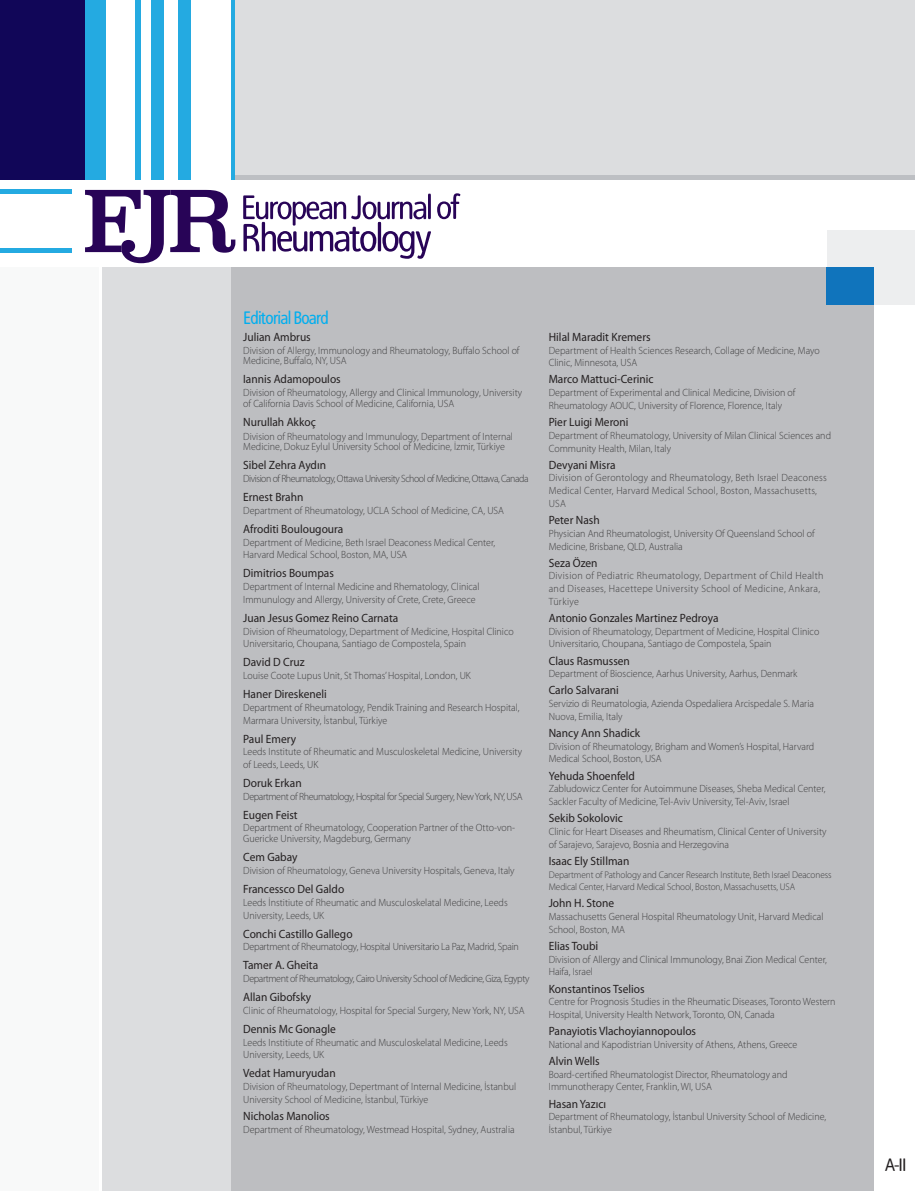
<style>
.page{position:relative;width:915px;height:1191px;background:#fff}
.page>*{position:absolute;margin:0;border:0;box-sizing:border-box;transform-origin:0 0}
.t1{font:18px "Rotokas";letter-spacing:-.04em;color:#00aeef;scale:.95 1}
.t2{font:18px "Rotokas";color:#231f20}
.t3{font:12px "Myriad Pro";color:#231f20;scale:.95 1}
.t4{font:300 10.5px/12.8px "Myriad Pro";color:#3e3e3f;scale:.95 1}
.t5{font:300 10.5px "Myriad Pro";letter-spacing:-.04em;color:#3e3e3f;scale:.95 1}
.t6{font:300 10.5px/12.8px "Myriad Pro";letter-spacing:.035em;color:#3e3e3f;scale:.95 1}
.t7{font:300 10.5px/12.8px "Myriad Pro";letter-spacing:.025em;color:#3e3e3f;scale:.95 1}
.t8{font:300 10.5px "Myriad Pro";letter-spacing:-.045em;color:#3e3e3f;scale:.94 1}
.t9{font:300 10.5px "Myriad Pro";letter-spacing:-.025em;color:#3e3e3f;scale:.95 1}
.t10{font:300 9.75px/12.8px "Myriad Pro";letter-spacing:-.01em;color:#3e3e3f;scale:.95 1}
.s1{font-size:12.75px}
</style>
<div class="page">
<div style="left:0;top:0;width:92px;height:179px;background:#110658"></div>
<div style="left:85px;top:0;width:20px;height:179px;background:#24aae1"></div>
<div style="left:135px;top:0;width:6px;height:179px;background:#24aae1"></div>
<div style="left:151px;top:0;width:12px;height:179px;background:#24aae1"></div>
<div style="left:178px;top:0;width:12px;height:179px;background:#24aae1"></div>
<hr style="left:231px;top:0;width:4px;height:179px;background:#24aae1">
<div style="left:235px;top:0;width:679px;height:179px;background:#dcdddf"></div>
<hr style="left:235px;top:175px;width:679px;height:4px;background:#bdbfc3">
<hr style="left:0;top:190px;width:71px;height:4px;background:#24aae1">
<hr style="left:0;top:248px;width:71px;height:4px;background:#24aae1">
<svg style="left:85px;top:190px;width:150px;height:73px"></svg>
<svg style="left:437px;top:193px;width:23px;height:26px"></svg>
<svg style="left:243px;top:194px;width:188px;height:65px"></svg>
<div style="left:826px;top:230px;width:88px;height:75px;background:#edeeef"></div>
<div style="left:102px;top:267px;width:145px;height:924px;background:#dcdddf"></div>
<div style="left:0;top:268px;width:99px;height:923px;background:#f2f3f4"></div>
<div style="left:231px;top:268px;width:642px;height:923px;background:#bdbec1"></div>
<div style="left:825px;top:268px;width:48px;height:37px;background:#1074bc"></div>
<h1 class="t1" style="left:243px;top:307px;width:92px">Editorial Board</h1>
<p class="t3" style="left:243px;top:329px;width:73px">Julian Ambrus</p>
<p class="t4" style="left:243px;top:345px;width:292px;line-height:10.6px">Division of Allergy, Immunology and Rheumatology, Buffalo School of<br>Medicine, Buffalo, NY, USA</p>
<p class="t3" style="left:243px;top:372px;width:104px">Iannis Adamopoulos</p>
<p class="t4" style="left:243px;top:387px;width:295px;line-height:10.6px">Division of Rheumatology, Allergy and Clinical Immunology, University of California Davis School of Medicine, California, USA</p>
<p class="t3" style="left:243px;top:414px;width:78px">Nurullah Akkoç</p>
<p class="t4" style="left:243px;top:431px;width:285px;line-height:10.6px">Division of Rheumatology and Immunulogy, Department of Internal<br>Medicine, Dokuz Eylul University School of Medicine, İzmir, Türkiye</p>
<p class="t3" style="left:243px;top:458px;width:89px">Sibel Zehra Aydın</p>
<p class="t8" style="left:243px;top:472px;width:305px">Division of Rheumatology, Ottawa University School of Medicine, Ottawa, Canada</p>
<p class="t3" style="left:243px;top:489px;width:65px">Ernest Brahn</p>
<p class="t4" style="left:243px;top:504px;width:276px">Department of Rheumatology, UCLA School of Medicine, CA, USA</p>
<p class="t3" style="left:243px;top:521px;width:107px">Afroditi Boulougoura</p>
<p class="t4" style="left:243px;top:535px;width:267px">Department of Medicine, Beth Israel Deaconess Medical Center,<br>Harvard Medical School, Boston, MA, USA</p>
<p class="t3" style="left:243px;top:566px;width:97px">Dimitrios Boumpas</p>
<p class="t4" style="left:243px;top:580px;width:250px">Department of Internal Medicine and Rhematology, Clinical<br>Immunulogy and Allergy, University of Crete, Crete, Greece</p>
<p class="t3" style="left:243px;top:610px;width:165px">Juan Jesus Gomez Reino Carnata</p>
<p class="t4" style="left:243px;top:624px;width:286px">Division of Rheumatology, Department of Medicine, Hospital Clinico<br>Universitario, Choupana, Santiago de Compostela, Spain</p>
<p class="t3" style="left:243px;top:655px;width:66px">David D Cruz</p>
<p class="t4" style="left:243px;top:669px;width:241px">Louise Coote Lupus Unit, St Thomas’ Hospital, London, UK</p>
<p class="t3" style="left:243px;top:686px;width:90px">Haner Direskeneli</p>
<p class="t4" style="left:243px;top:701px;width:292px">Department of Rheumatology, Pendik Training and Research Hospital,<br>Marmara University, İstanbul, Türkiye</p>
<p class="t3" style="left:243px;top:731px;width:57px">Paul Emery</p>
<p class="t4" style="left:243px;top:745px;width:295px">Leeds Institute of Rheumatic and Musculoskeletal Medicine, University of Leeds, Leeds, UK</p>
<p class="t3" style="left:243px;top:775px;width:63px">Doruk Erkan</p>
<p class="t5" style="left:243px;top:790px;width:295px">Department of Rheumatology, Hospital for Special Surgery, New York, NY, USA</p>
<p class="t3" style="left:243px;top:807px;width:59px">Eugen Feist</p>
<p class="t4" style="left:243px;top:821px;width:288px;line-height:11.7px">Department of Rheumatology, Cooperation Partner of the Otto-von-<br>Guericke University, Magdeburg, Germany</p>
<p class="t3" style="left:243px;top:850px;width:59px">Cem Gabay</p>
<p class="t4" style="left:243px;top:864px;width:287px">Division of Rheumatology, Geneva University Hospitals, Geneva, Italy</p>
<p class="t3" style="left:243px;top:881px;width:108px">Francessco Del Galdo</p>
<p class="t4" style="left:243px;top:896px;width:280px">Leeds İnstitiute of Rheumatic and Musculoskelatal Medicine, Leeds<br>University, Leeds, UK</p>
<p class="t3" style="left:243px;top:926px;width:117px">Conchi Castillo Gallego</p>
<p class="t9" style="left:243px;top:940px;width:291px">Department of Rheumatology, Hospital Universitario La Paz, Madrid, Spain</p>
<p class="t3" style="left:243px;top:957px;width:80px">Tamer A. Gheita</p>
<p class="t5" style="left:243px;top:972px;width:303px">Department of Rheumatology, Cairo University School of Medicine, Giza, Egypty</p>
<p class="t3" style="left:243px;top:989px;width:73px">Allan Gibofsky</p>
<p class="t4" style="left:243px;top:1003px;width:298px">Clinic of Rheumatology, Hospital for Special Surgery, New York, NY, USA</p>
<p class="t3" style="left:243px;top:1021px;width:99px">Dennis Mc Gonagle</p>
<p class="t4" style="left:243px;top:1035px;width:280px">Leeds Institiute of Rheumatic and Musculoskelatal Medicine, Leeds<br>University, Leeds, UK</p>
<p class="t3" style="left:243px;top:1065px;width:99px">Vedat Hamuryudan</p>
<p class="t4" style="left:243px;top:1080px;width:289px">Division of Rheumatology, Depertmant of Internal Medicine, İstanbul<br>University School of Medicine, İstanbul, Türkiye</p>
<p class="t3" style="left:243px;top:1108px;width:93px">Nicholas Manolios</p>
<p class="t4" style="left:243px;top:1123px;width:287px">Department of Rheumatology, Westmead Hospital, Sydney, Australia</p>
<p class="t3" style="left:548px;top:329px;width:109px">Hilal Maradit Kremers</p>
<p class="t4" style="left:548px;top:343px;width:287px">Department of Health Sciences Research, Collage of Medicine, Mayo<br>Clinic, Minnesota, USA</p>
<p class="t3" style="left:548px;top:372px;width:112px">Marco Mattuci-Cerinic</p>
<p class="t4" style="left:548px;top:386px;width:261px">Department of Experimental and Clinical Medicine, Division of<br>Rheumatology AOUC, University of Florence, Florence, Italy</p>
<p class="t3" style="left:548px;top:414px;width:85px">Pier Luigi Meroni</p>
<p class="t4" style="left:548px;top:429px;width:298px">Department of Rheumatology, University of Milan Clinical Sciences and<br>Community Health, Milan, Italy</p>
<p class="t3" style="left:548px;top:457px;width:72px">Devyani Misra</p>
<p class="t7" style="left:548px;top:471px;width:294px">Division of Gerontology and Rheumatology, Beth Israel Deaconess<br>Medical Center, Harvard Medical School, Boston, Massachusetts,<br>USA</p>
<p class="t3" style="left:548px;top:512px;width:55px">Peter Nash</p>
<p class="t4" style="left:548px;top:527px;width:281px">Physician And Rheumatologist, University Of Queensland School of<br>Medicine, Brisbane, QLD, Australia</p>
<p class="t3" style="left:548px;top:555px;width:53px">Seza Özen</p>
<p class="t6" style="left:548px;top:569px;width:290px">Division of Pediatric Rheumatology, Department of Child Health and Diseases, Hacettepe University School of Medicine, Ankara,<br>Türkiye</p>
<p class="t3" style="left:548px;top:610px;width:180px">Antonio Gonzales Martinez Pedroya</p>
<p class="t4" style="left:548px;top:624px;width:286px">Division of Rheumatology, Department of Medicine, Hospital Clinico<br>Universitario, Choupana, Santiago de Compostela, Spain</p>
<p class="t3" style="left:548px;top:653px;width:87px">Claus Rasmussen</p>
<p class="t4" style="left:548px;top:667px;width:263px">Department of Bioscience, Aarhus University, Aarhus, Denmark</p>
<p class="t3" style="left:548px;top:683px;width:75px">Carlo Salvarani</p>
<p class="t4" style="left:548px;top:697px;width:280px">Servizio di Reumatologia, Azienda Ospedaliera Arcispedale S. Maria<br>Nuova, Emilia, Italy</p>
<p class="t3" style="left:548px;top:725px;width:98px">Nancy Ann Shadick</p>
<p class="t4" style="left:548px;top:739px;width:281px">Division of Rheumatology, Brigham and Women’s Hospital, Harvard<br>Medical School, Boston, USA</p>
<p class="t3" style="left:548px;top:768px;width:92px">Yehuda Shoenfeld</p>
<p class="t4" style="left:548px;top:782px;width:293px">Zabludowicz Center for Autoimmune Diseases, Sheba Medical Center,<br>Sackler Faculty of Medicine, Tel-Aviv University, Tel-Aviv, Israel</p>
<p class="t3" style="left:548px;top:810px;width:80px">Sekib Sokolovic</p>
<p class="t4" style="left:548px;top:825px;width:294px">Clinic for Heart Diseases and Rheumatism, Clinical Center of University of Sarajevo, Sarajevo, Bosnia and Herzegovina</p>
<p class="t3" style="left:548px;top:853px;width:86px">Isaac Ely Stillman</p>
<p class="t10" style="left:548px;top:867px;width:299px">Department of Pathology and Cancer Research Institute, Beth Israel Deaconess<br>Medical Center, Harvard Medical School, Boston, Massachusetts, USA</p>
<p class="t3" style="left:548px;top:896px;width:70px">John H. Stone</p>
<p class="t4" style="left:548px;top:910px;width:290px">Massachusetts General Hospital Rheumatology Unit, Harvard Medical<br>School, Boston, MA</p>
<p class="t3" style="left:548px;top:938px;width:54px">Elias Toub<span class="s1">i</span></p>
<p class="t4" style="left:548px;top:952px;width:294px">Division of Allergy and Clinical Immunology, Bnai Zion Medical Center,<br>Haifa, Israel</p>
<p class="t3" style="left:548px;top:981px;width:102px">Konstantinos Tselios</p>
<p class="t4" style="left:548px;top:995px;width:303px">Centre for Prognosis Studies in the Rheumatic Diseases, Toronto Western<br>Hospital, University Health Network, Toronto, ON, Canada</p>
<p class="t3" style="left:548px;top:1023px;width:157px">Panayiotis Vlachoyiannopoulos</p>
<p class="t4" style="left:548px;top:1038px;width:263px">National and Kapodistrian University of Athens, Athens, Greece</p>
<p class="t3" style="left:548px;top:1053px;width:55px">Alvin Wells</p>
<p class="t4" style="left:548px;top:1067px;width:253px">Board-certified Rheumatologist Director, Rheumatology and<br>Immunotherapy Center, Franklin, WI, USA</p>
<p class="t3" style="left:548px;top:1096px;width:62px">Hasan Yazıcı</p>
<p class="t4" style="left:548px;top:1110px;width:293px">Department of Rheumatology, İstanbul University School of Medicine,<br>İstanbul, Türkiye</p>
<h1 class="t2" style="left:884px;top:1154px;width:23px">A-II</h1>
</div>
